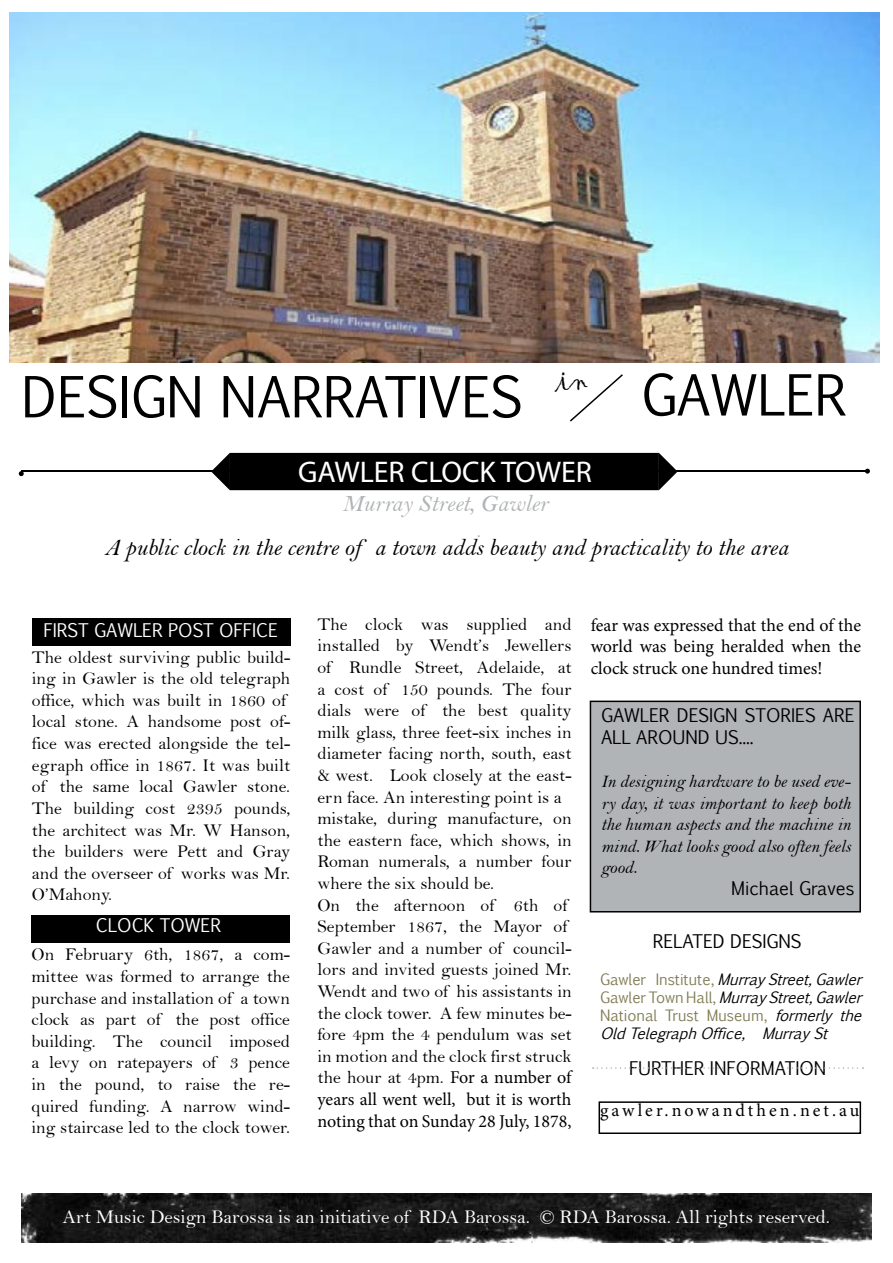
<style>
.page{position:relative;width:893px;height:1263px;background:#fff}
.page>*{position:absolute;margin:0;border:0;box-sizing:border-box;transform-origin:0 0}
.t1{font:54px "Euphemia CAS";color:#000}
.t2{font:33px "Gigi";color:#000}
.t3{font:30px "Myriad Pro";color:#fff}
.t4{font:24px "Bell MT Italic";color:#000}
.t5{font:24px "Bell MT Italic";color:#b1b4b6}
.t6{font:19.5px "Bell";color:#fff}
.t7{font:18px/21.6px "Bell";color:#000}
.t8{font:18px/21.6px "Minion Pro";color:#000;text-align:justify}
.t9{font:18px/21.6px "Bell MT Italic";color:#000;text-align:justify}
.t10{font:18px/21.6px "Euphemia CAS";color:#000}
.t11{font:18px "Euphemia CAS";color:#fff}
.t12{font:18px "Minion Pro";letter-spacing:.165em;color:#000}
.t13{font:18px "Minion Pro";color:#b1b4b6}
.t14{font:italic 15px/18px "Euphemia CAS";color:#000;text-align:justify}
.s1{font-family:"Minion Pro"}
.s2{font-style:normal;color:#817d55}
</style>
<div class="page">
<img style="left:10px;top:13px;width:869px;height:349px">
<svg style="left:19px;top:471px;width:5px;height:5px"></svg>
<svg style="left:865px;top:469px;width:5px;height:5px"></svg>
<img style="left:21px;top:1194px;width:851px;height:49px">
<hr style="left:21px;top:471px;width:846px;height:1px;background:#000">
<div style="left:211px;top:453px;width:467px;height:37px;background:#000"></div>
<div style="left:32px;top:618px;width:258px;height:27px;background:#000"></div>
<div style="left:32px;top:915px;width:258px;height:28px;background:#000"></div>
<div style="left:590px;top:701px;width:270px;height:211px;background:#b1b4b6"></div>
<div style="left:590px;top:701px;width:271px;height:211px;border:2px solid #000"></div>
<div style="left:599px;top:1101px;width:262px;height:33px;border:2px solid #000"></div>
<svg style="left:593px;top:1067px;width:270px;height:2px"></svg>
<svg style="left:570px;top:374px;width:53px;height:48px"></svg>
<h1 class="t1" style="left:21px;top:358px;width:503px">DESIGN NARRATIVES</h1>
<h2 class="t2" style="left:556px;top:358px;width:33px">in</h2>
<h1 class="t1" style="left:641px;top:356px;width:207px">GAWLER</h1>
<h3 class="t3" style="left:298px;top:453px;width:295px">GAWLER CLOCK TOWER</h3>
<h3 class="t5" style="left:342px;top:489px;width:208px">Murray Street, Gawler</h3>
<p class="t13" style="left:477px;top:519px;width:6px">.</p>
<h3 class="t4" style="left:104px;top:533px;width:686px">A public clock in the centre of a town adds beauty and practicality to the area</h3>
<p class="t7" style="left:317px;top:613px;width:256px">The clock was supplied and installed by Wendt’s Jewellers of Rundle Street, Adelaide, at a cost of 150 pounds. The four dials were of the best quality milk glass, three feet-six inches in diameter facing north, south, east &amp; west. Look closely at the east&shy;ern face. An interesting point is a mistake, during manufacture, on the eastern face, which shows, in<br>Roman numerals, a number four where the six should be.<br>On the afternoon of 6th of<br>September 1867, the Mayor of<br>Gawler and a number of council&shy;lors and invited guests joined Mr.<br>Wendt and two of his assistants in the clock tower. A few minutes be&shy;fore 4pm the 4 pendulum was set in motion and the clock first struck the hour at 4pm. <span class="s1">For a number of</span></p>
<p class="t8" style="left:317px;top:1088px;width:256px">years all went well, but it is worth noting that on Sunday 28 July, 1878,</p>
<p class="t11" style="left:44px;top:617px;width:236px">FIRST GAWLER POST OFFICE</p>
<p class="t8" style="left:591px;top:614px;width:272px">fear was expressed that the end of the world was being heralded when the clock struck one hundred times!</p>
<p class="t7" style="left:32px;top:646px;width:260px">The oldest surviving public build&shy;ing in Gawler is the old telegraph office, which was built in 1860 of local stone. A handsome post of&shy;fice was erected alongside the tel&shy;egraph office in 1867. It was built of the same local Gawler stone.<br>The building cost 2395 pounds, the architect was Mr. W Hanson, the builders were Pett and Gray and the overseer of works was Mr.<br>O’Mahony.</p>
<p class="t10" style="left:601px;top:704px;width:255px">GAWLER DESIGN STORIES ARE<br>ALL AROUND US....</p>
<p class="t9" style="left:601px;top:770px;width:251px">In designing hardware to be used eve&shy;ry day, it was important to keep both the human aspects and the machine in mind. What looks good also often feels good.</p>
<p class="t10" style="left:731px;top:877px;width:125px">Michael Graves</p>
<p class="t11" style="left:96px;top:912px;width:127px">CLOCK TOWER</p>
<p class="t10" style="left:653px;top:931px;width:150px">RELATED DESIGNS</p>
<p class="t7" style="left:32px;top:944px;width:260px;text-align:justify">On February 6th, 1867, a com&shy;mittee was formed to arrange the purchase and installation of a town clock as part of the post office building. The council imposed a levy on ratepayers of 3 pence in the pound, to raise the re&shy;quired funding. A narrow wind&shy;ing staircase led to the clock tower.</p>
<p class="t14" style="left:600px;top:970px;width:268px"><span class="s2">G aw l e r I n s t i t u t e ,</span> MurrayStreet,Gawler <span class="s2">G a w l e r To w n H a l l ,</span> MurrayStreet,Gawler <span class="s2">National Trust Museum,</span> formerly the OldTelegraphOffice, MurraySt</p>
<p class="t10" style="left:629px;top:1057px;width:199px">FURTHER INFORMATION</p>
<p class="t12" style="left:600px;top:1098px;width:261px">gawler.nowandthen.net.au</p>
<p class="t6" style="left:63px;top:1205px;width:769px">Art Music Design Barossa is an initiative of RDA Barossa. © RDA Barossa. All rights reserved.</p>
</div>
